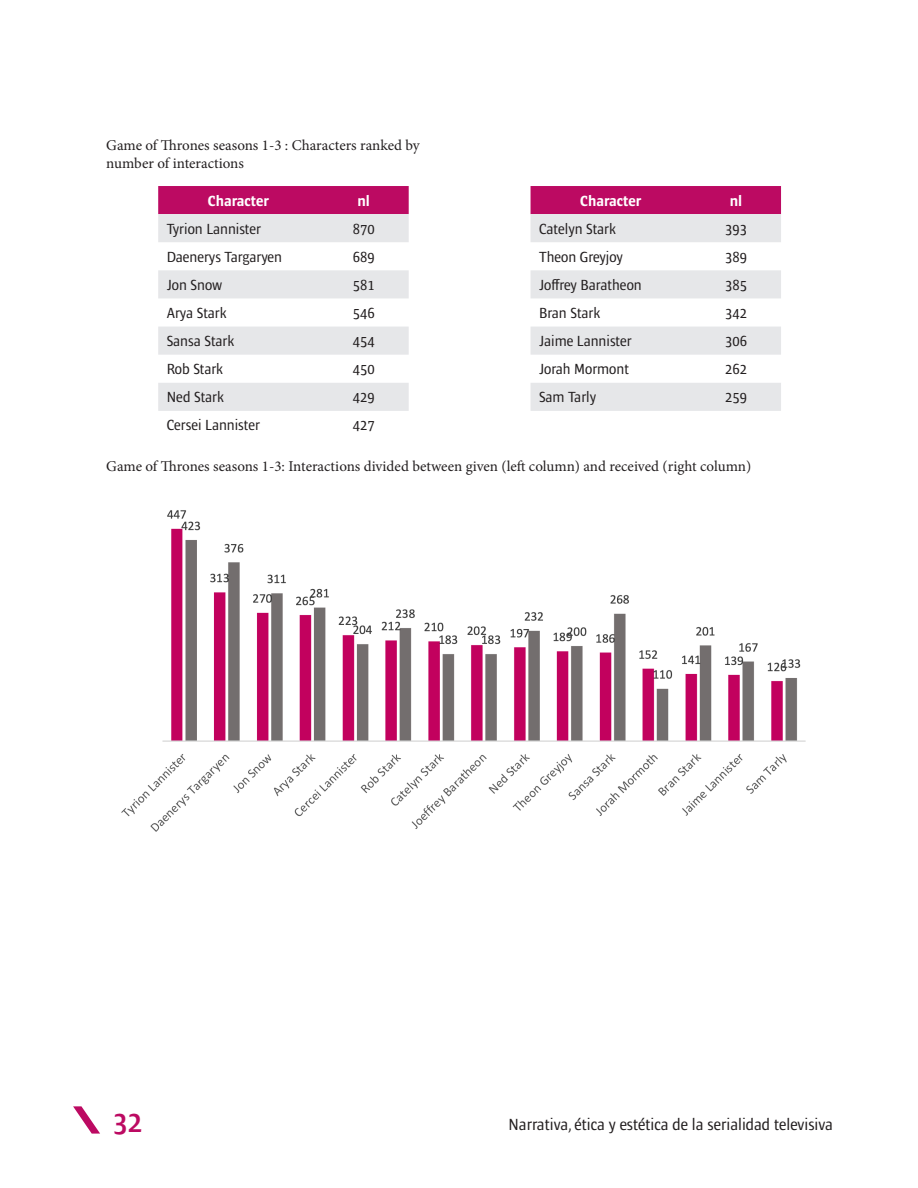
<style>
.page{position:relative;width:918px;height:1188px;background:#fff}
.page>*{position:absolute;margin:0;border:0;box-sizing:border-box;transform-origin:0 0}
.t1{font:600 condensed 30px "Ardoise Std";color:#bc0a62}
.t2{font:condensed 16.5px "Ardoise Std";color:#231f20}
.TABLA_-_texto_intern{font:condensed 15px "Ardoise Std";color:#231f20}
.Título_tabla{font:15px/18px "Minion Pro";color:#231f20}
.TABLA_-_texto_intern-2{font:700 condensed 15px "Ardoise Std";color:#fff}
</style>
<div class="page">
<div style="left:158px;top:186px;width:251px;height:28px;background:#bc0a62"></div>
<svg style="left:158px;top:214px;width:251px;height:197px;fill:#e6e7e9"></svg>
<div style="left:531px;top:186px;width:250px;height:28px;background:#bc0a62"></div>
<svg style="left:531px;top:214px;width:250px;height:197px;fill:#e6e7e9"></svg>
<img style="left:121px;top:510px;width:685px;height:322px">
<svg style="left:73px;top:1106px;width:27px;height:28px"></svg>
<p class="Título_tabla" style="left:106px;top:136px;width:315px">Game of Thrones seasons 1-3 : Characters ranked by number of interactions</p>
<p class="TABLA_-_texto_intern-2" style="left:208px;top:192px;width:63px">Character</p>
<p class="TABLA_-_texto_intern-2" style="left:357px;top:192px;width:14px">nl</p>
<p class="TABLA_-_texto_intern" style="left:167px;top:220px;width:96px">Tyrion Lannister</p>
<p class="TABLA_-_texto_intern" style="left:353px;top:220px;width:23px">870</p>
<p class="TABLA_-_texto_intern" style="left:167px;top:248px;width:117px">Daenerys Targaryen</p>
<p class="TABLA_-_texto_intern" style="left:353px;top:248px;width:23px">689</p>
<p class="TABLA_-_texto_intern" style="left:167px;top:276px;width:57px">Jon Snow</p>
<p class="TABLA_-_texto_intern" style="left:353px;top:276px;width:23px">581</p>
<p class="TABLA_-_texto_intern" style="left:167px;top:304px;width:62px">Arya Stark</p>
<p class="TABLA_-_texto_intern" style="left:353px;top:304px;width:23px">546</p>
<p class="TABLA_-_texto_intern" style="left:167px;top:333px;width:69px">Sansa Stark</p>
<p class="TABLA_-_texto_intern" style="left:353px;top:333px;width:23px">454</p>
<p class="TABLA_-_texto_intern" style="left:167px;top:361px;width:58px">Rob Stark</p>
<p class="TABLA_-_texto_intern" style="left:353px;top:361px;width:23px">450</p>
<p class="TABLA_-_texto_intern" style="left:167px;top:389px;width:59px">Ned Stark</p>
<p class="TABLA_-_texto_intern" style="left:353px;top:389px;width:23px">429</p>
<p class="TABLA_-_texto_intern" style="left:167px;top:417px;width:95px">Cersei Lannister</p>
<p class="TABLA_-_texto_intern" style="left:353px;top:417px;width:23px">427</p>
<p class="TABLA_-_texto_intern-2" style="left:580px;top:192px;width:63px">Character</p>
<p class="TABLA_-_texto_intern-2" style="left:730px;top:192px;width:14px">nl</p>
<p class="TABLA_-_texto_intern" style="left:539px;top:220px;width:79px">Catelyn Stark</p>
<p class="TABLA_-_texto_intern" style="left:725px;top:220px;width:23px">393</p>
<p class="TABLA_-_texto_intern" style="left:539px;top:248px;width:85px">Theon Greyjoy</p>
<p class="TABLA_-_texto_intern" style="left:725px;top:248px;width:23px">389</p>
<p class="TABLA_-_texto_intern" style="left:539px;top:276px;width:104px">Joffrey Baratheon</p>
<p class="TABLA_-_texto_intern" style="left:725px;top:276px;width:23px">385</p>
<p class="TABLA_-_texto_intern" style="left:539px;top:304px;width:63px">Bran Stark</p>
<p class="TABLA_-_texto_intern" style="left:725px;top:304px;width:23px">342</p>
<p class="TABLA_-_texto_intern" style="left:539px;top:333px;width:94px">Jaime Lannister</p>
<p class="TABLA_-_texto_intern" style="left:725px;top:333px;width:23px">306</p>
<p class="TABLA_-_texto_intern" style="left:539px;top:361px;width:91px">Jorah Mormont</p>
<p class="TABLA_-_texto_intern" style="left:725px;top:361px;width:23px">262</p>
<p class="TABLA_-_texto_intern" style="left:539px;top:389px;width:59px">Sam Tarly</p>
<p class="TABLA_-_texto_intern" style="left:725px;top:389px;width:23px">259</p>
<p class="Título_tabla" style="left:106px;top:458px;width:647px">Game of Thrones seasons 1-3: Interactions divided between given (left column) and received (right column)</p>
<h1 class="t1" style="left:113px;top:1104px;width:30px">32</h1>
<p class="t2" style="left:509px;top:1115px;width:326px">Narrativa, ética y estética de la serialidad televisiva</p>
</div>
